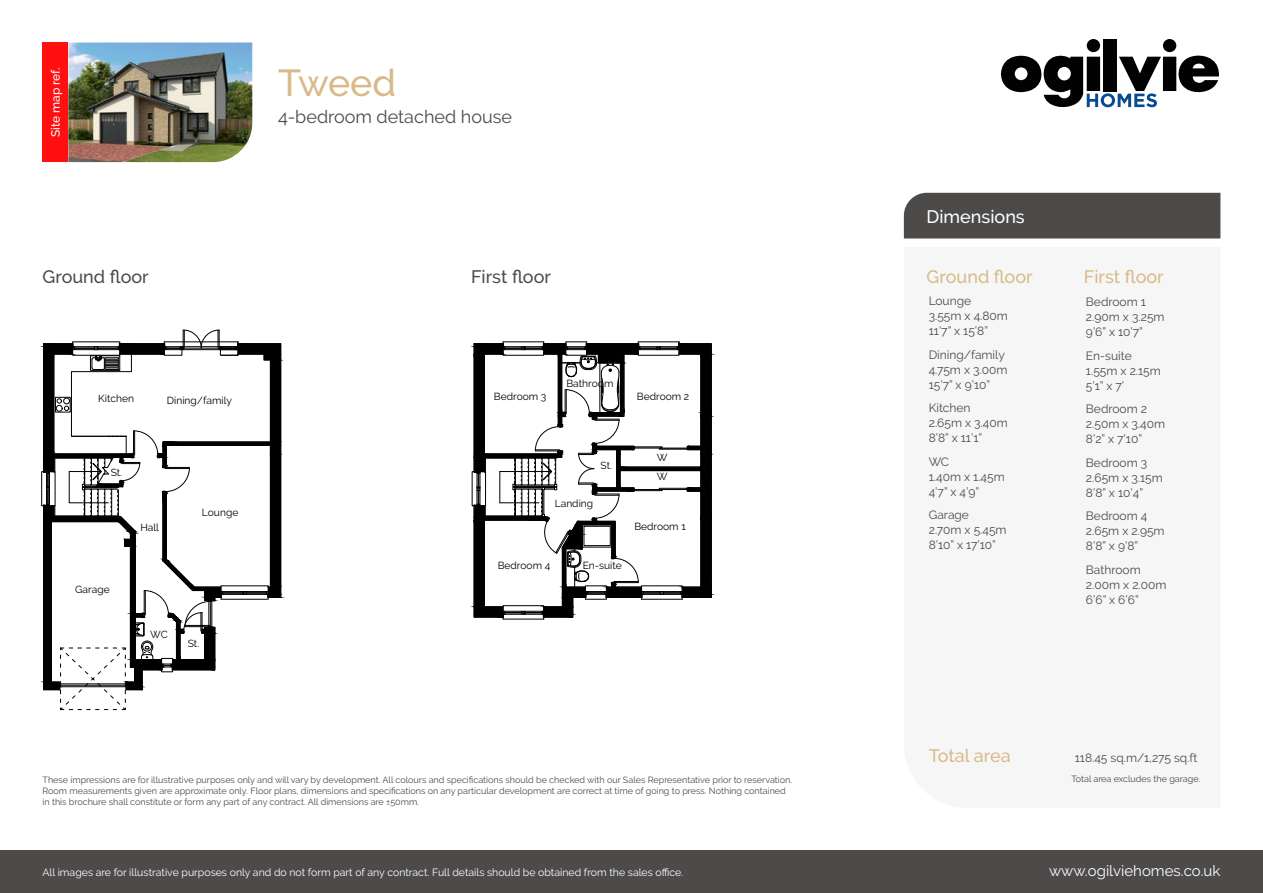
<style>
.page{position:relative;width:1263px;height:893px;background:#fff}
.page>*{position:absolute;margin:0;border:0;box-sizing:border-box;transform-origin:0 0}
.t1{font:500 37.5px "Raleway";letter-spacing:-.01em;color:#d8ba89}
.t2{font:500 18px "Raleway";color:#d8ba89}
.t3{font:18px "Raleway";color:#4d4a4a}
.t4{font:500 18px "Raleway";color:#4d4a4a}
.t5{font:500 18px "Raleway";color:#fff}
.t6{font:15px "Raleway";color:#fff}
.t7{font:12px/15px "Raleway";color:#4d4a4a}
.t8{font:500 12px "Raleway";color:#fff}
.t9{font:10.5px "Raleway";color:#fff}
.t10{font:10.2px/19.8px "Raleway";color:#000}
.t11{font:9px/10.8px "Raleway";color:#4d4a4a}
</style>
<div class="page">
<div style="left:43px;top:43px;width:25px;height:119px;background:#ff0f0f"></div>
<img style="left:68px;top:43px;width:184px;height:119px">
<div style="left:904px;top:193px;width:316px;height:45px;background:#4d4a4a"></div>
<div style="left:41px;top:471px;width:3px;height:35px;border:1px solid #000"></div>
<svg style="left:43px;top:329px;width:239px;height:381px"></svg>
<hr style="left:503px;top:619px;width:41px;height:1px;background:#000">
<svg style="left:473px;top:341px;width:239px;height:278px"></svg>
<div style="left:0;top:850px;width:1263px;height:43px;background:#4d4a4a"></div>
<svg style="left:1001px;top:39px;width:218px;height:68px"></svg>
<h3 class="t8" style="left:49px;top:137px;width:72px;rotate:-90deg">Site map ref.</h3>
<h1 class="t1" style="left:278px;top:61px;width:119px">Tweed</h1>
<h2 class="t3" style="left:278px;top:106px;width:235px">4-bedroom detached house</h2>
<h2 class="t4" style="left:43px;top:266px;width:108px">Ground floor</h2>
<h2 class="t4" style="left:471px;top:266px;width:81px">First floor</h2>
<p class="t10" style="left:566px;top:373px;width:48px">Bathroom</p>
<p class="t10" style="left:98px;top:389px;width:37px">Kitchen</p>
<p class="t10" style="left:167px;top:390px;width:67px">Dining/family</p>
<p class="t10" style="left:111px;top:462px;width:13px">St.</p>
<p class="t10" style="left:140px;top:518px;width:20px">Hall</p>
<p class="t10" style="left:75px;top:580px;width:36px">Garage</p>
<p class="t10" style="left:202px;top:502px;width:38px">Lounge</p>
<p class="t10" style="left:150px;top:625px;width:19px">WC</p>
<p class="t10" style="left:188px;top:633px;width:13px">St.</p>
<p class="t10" style="left:494px;top:387px;width:54px">Bedroom 3</p>
<p class="t10" style="left:637px;top:386px;width:54px">Bedroom 2</p>
<p class="t10" style="left:507px;top:386px;width:54px">Bedroom 2</p>
<p class="t10" style="left:555px;top:493px;width:40px">Landing</p>
<p class="t10" style="left:600px;top:456px;width:13px">St.</p>
<p class="t10" style="left:657px;top:447px;width:12px">W<br>W</p>
<p class="t10" style="left:634px;top:516px;width:53px">Bedroom 1</p>
<p class="t10" style="left:498px;top:555px;width:54px">Bedroom 4</p>
<p class="t10" style="left:583px;top:556px;width:41px">En-suite</p>
<h2 class="t5" style="left:927px;top:206px;width:100px">Dimensions</h2>
<h2 class="t2" style="left:927px;top:266px;width:108px">Ground floor</h2>
<h3 class="t7" style="left:929px;top:294px;width:81px">Lounge<br>3.55m x 4.80m<br>11’7” x 15’8”</h3>
<h3 class="t7" style="left:929px;top:347px;width:80px">Dining/family<br>4.75m x 3.00m<br>15’7” x 9’10”</h3>
<h3 class="t7" style="left:929px;top:401px;width:81px">Kitchen<br>2.65m x 3.40m<br>8’8” x 11’1”</h3>
<h3 class="t7" style="left:929px;top:454px;width:78px">WC<br>1.40m x 1.45m<br>4’7” x 4’9”</h3>
<h3 class="t7" style="left:929px;top:508px;width:79px">Garage<br>2.70m x 5.45m<br>8’10” x 17’10”</h3>
<h2 class="t2" style="left:1084px;top:266px;width:81px">First floor</h2>
<h3 class="t7" style="left:1086px;top:295px;width:80px">Bedroom 1<br>2.90m x 3.25m<br>9’6” x 10’7”</h3>
<h3 class="t7" style="left:1086px;top:348px;width:76px">En-suite<br>1.55m x 2.15m<br>5’1” x 7’</h3>
<h3 class="t7" style="left:1086px;top:402px;width:81px">Bedroom 2<br>2.50m x 3.40m<br>8’2” x 7’10”</h3>
<h3 class="t7" style="left:1086px;top:455px;width:78px">Bedroom 3<br>2.65m x 3.15m<br>8’8” x 10’4”</h3>
<h3 class="t7" style="left:1086px;top:509px;width:80px">Bedroom 4<br>2.65m x 2.95m<br>8’8” x 9’8”</h3>
<h3 class="t7" style="left:1086px;top:562px;width:82px">Bathroom<br>2.00m x 2.00m<br>6’6” x 6’6”</h3>
<h2 class="t2" style="left:929px;top:745px;width:84px">Total area</h2>
<h3 class="t7" style="left:1075px;top:750px;width:124px">118.45 sq.m/1,275 sq.ft</h3>
<p class="t11" style="left:43px;top:774px;width:751px">These impressions are for illustrative purposes only and will vary by development. All colours and specifications should be checked with our Sales Representative prior to reservation.<br>Room measurements given are approximate only. Floor plans, dimensions and specifications on any particular development are correct at time of going to press. Nothing contained in this brochure shall constitute or form any part of any contract. All dimensions are ±50mm.</p>
<p class="t11" style="left:1071px;top:773px;width:131px">Total area excludes the garage.</p>
<p class="t9" style="left:43px;top:866px;width:642px">All images are for illustrative purposes only and do not form part of any contract. Full details should be obtained from the sales office.</p>
<h3 class="t6" style="left:1049px;top:862px;width:173px">www.ogilviehomes.co.uk</h3>
</div>
